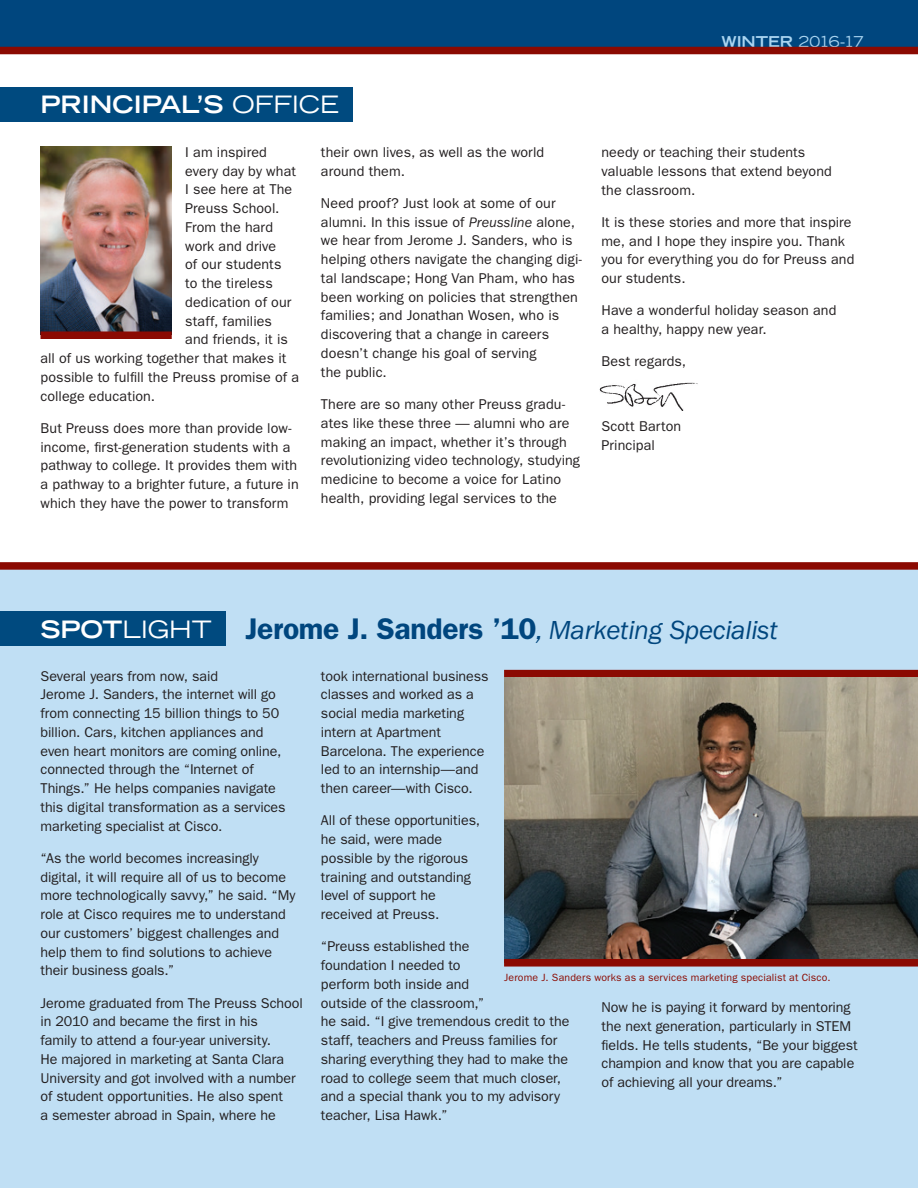
<style>
.page{position:relative;width:918px;height:1188px;background:#fff}
.page>*{position:absolute;margin:0;border:0;box-sizing:border-box;transform-origin:0 0}
.t1{font:italic 27px "Franklin Gothic";letter-spacing:-.01em;color:#00467e}
.t2{font:700 expanded 24px "Trade Gothic LH";color:#fff}
.t3{font:expanded 24px "Trade Gothic LH";color:#fff}
.t4{font:expanded 15px "Trade Gothic LH";letter-spacing:-.085em;color:#aad5f1}
.t5{font:14.25px/18.8px "Franklin Gothic";color:#231f20}
.t6{font:10.5px "Franklin Gothic";letter-spacing:.02em;color:#8b0a02}
.s1{font-weight:400}
.s2{font-style:italic}
.s3{font-weight:700}
.s4{font-weight:600;font-style:normal;font-size:30px}
</style>
<div class="page">
<div style="left:0;top:566px;width:918px;height:622px;background:#c0dff4"></div>
<img style="left:599px;top:382px;width:99px;height:28px">
<div style="left:0;top:562px;width:918px;height:8px;background:#8b0a02"></div>
<img style="left:40px;top:146px;width:132px;height:185px">
<div style="left:40px;top:331px;width:132px;height:8px;background:#8b0a02"></div>
<div style="left:504px;top:670px;width:414px;height:7px;background:#8b0a02"></div>
<img style="left:504px;top:677px;width:414px;height:282px">
<div style="left:504px;top:959px;width:414px;height:8px;background:#8b0a02"></div>
<div style="left:0;top:87px;width:352px;height:34px;background:#004a7f"></div>
<div style="left:0;top:612px;width:225px;height:34px;background:#004a7f"></div>
<div style="left:0;top:0;width:918px;height:54px;background:#00467e"></div>
<div style="left:0;top:47px;width:918px;height:7px;background:#8b0a02"></div>
<h2 class="t2" style="left:40px;top:89px;width:300px">PRINCIPAL’S <span class="s1">OFFICE</span></h2>
<p class="t5" style="left:185px;top:143px;width:83px">I am inspired</p>
<p class="t5" style="left:185px;top:162px;width:112px">every day by what</p>
<p class="t5" style="left:185px;top:180px;width:108px">I see here at The</p>
<p class="t5" style="left:185px;top:199px;width:96px">Preuss School.</p>
<p class="t5" style="left:185px;top:218px;width:89px">From the hard</p>
<p class="t5" style="left:185px;top:237px;width:93px">work and drive</p>
<p class="t5" style="left:185px;top:255px;width:98px">of our students</p>
<p class="t5" style="left:185px;top:274px;width:89px">to the tireless</p>
<p class="t5" style="left:185px;top:293px;width:108px">dedication of our</p>
<p class="t5" style="left:185px;top:312px;width:88px">staff, families</p>
<p class="t5" style="left:185px;top:330px;width:104px">and friends, it is</p>
<p class="t5" style="left:40px;top:349px;width:247px">all of us working together that makes it</p>
<p class="t5" style="left:40px;top:368px;width:260px">possible to fulfill the Preuss promise of a</p>
<p class="t5" style="left:40px;top:387px;width:116px">college education.</p>
<p class="t5" style="left:40px;top:419px;width:260px">But Preuss does more than provide low&shy;income, first-generation students with a pathway to college. It provides them with a pathway to a brighter future, a future in which they have the power to transform</p>
<p class="t5" style="left:321px;top:143px;width:225px">their own lives, as well as the world around them.</p>
<p class="t5" style="left:321px;top:194px;width:263px">Need proof? Just look at some of our alumni. In this issue of <span class="s2">Preussline</span> alone, we hear from Jerome J. Sanders, who is helping others navigate the changing digi&shy;tal landscape; Hong Van Pham, who has been working on policies that strengthen families; and Jonathan Wosen, who is discovering that a change in careers doesn’t change his goal of serving<br>the public.</p>
<p class="t5" style="left:321px;top:395px;width:261px">There are so many other Preuss gradu&shy;ates like these three — alumni who are making an impact, whether it’s through revolutionizing video technology, studying medicine to become a voice for Latino health, providing legal services to the</p>
<p class="t4" style="left:722px;top:32px;width:144px"><span class="s3">WINTER</span> 2016-17</p>
<p class="t5" style="left:601px;top:143px;width:232px">needy or teaching their students valuable lessons that extend beyond the classroom.</p>
<p class="t5" style="left:601px;top:213px;width:254px">It is these stories and more that inspire me, and I hope they inspire you. Thank you for everything you do for Preuss and our students.</p>
<p class="t5" style="left:601px;top:301px;width:236px">Have a wonderful holiday season and a healthy, happy new year.</p>
<p class="t5" style="left:601px;top:352px;width:86px">Best regards,</p>
<p class="t5" style="left:601px;top:417px;width:81px">Scott Barton<br>Principal</p>
<h2 class="t3" style="left:40px;top:613px;width:173px"><span class="s3">SPOT</span>LIGHT</h2>
<h1 class="t1" style="left:246px;top:615px;width:534px"><span class="s4">Jerome J. Sanders ’10</span>, Marketing Specialist</h1>
<p class="t5" style="left:40px;top:666px;width:247px">Several years from now, said<br>Jerome J. Sanders, the internet will go from connecting 15 billion things to 50 billion. Cars, kitchen appliances and even heart monitors are coming online, connected through the “Internet of Things.” He helps companies navigate this digital transformation as a services marketing specialist at Cisco.</p>
<p class="t5" style="left:40px;top:849px;width:257px">“As the world becomes increasingly digital, it will require all of us to become more technologically savvy,” he said. “My role at Cisco requires me to understand our customers’ biggest challenges and help them to find solutions to achieve their business goals.”</p>
<p class="t5" style="left:40px;top:993px;width:264px">Jerome graduated from The Preuss School in 2010 and became the first in his<br>family to attend a four-year university.<br>He majored in marketing at Santa Clara University and got involved with a number of student opportunities. He also spent<br>a semester abroad in Spain, where he</p>
<p class="t5" style="left:321px;top:666px;width:169px">took international business classes and worked as a social media marketing intern at Apartment<br>Barcelona. The experience led to an internship—and then career—with Cisco.</p>
<p class="t5" style="left:321px;top:811px;width:161px">All of these opportunities, he said, were made possible by the rigorous training and outstanding level of support he received at Preuss.</p>
<p class="t5" style="left:321px;top:937px;width:250px">“Preuss established the<br>foundation I needed to<br>perform both inside and<br>outside of the classroom,”<br>he said. “I give tremendous credit to the staff, teachers and Preuss families for sharing everything they had to make the road to college seem that much closer, and a special thank you to my advisory teacher, Lisa Hawk.”</p>
<p class="t6" style="left:504px;top:971px;width:328px">Jerome J. Sanders works as a services marketing specialist at Cisco.</p>
<p class="t5" style="left:601px;top:998px;width:258px">Now he is paying it forward by mentoring the next generation, particularly in STEM fields. He tells students, “Be your biggest champion and know that you are capable of achieving all your dreams.”</p>
</div>
